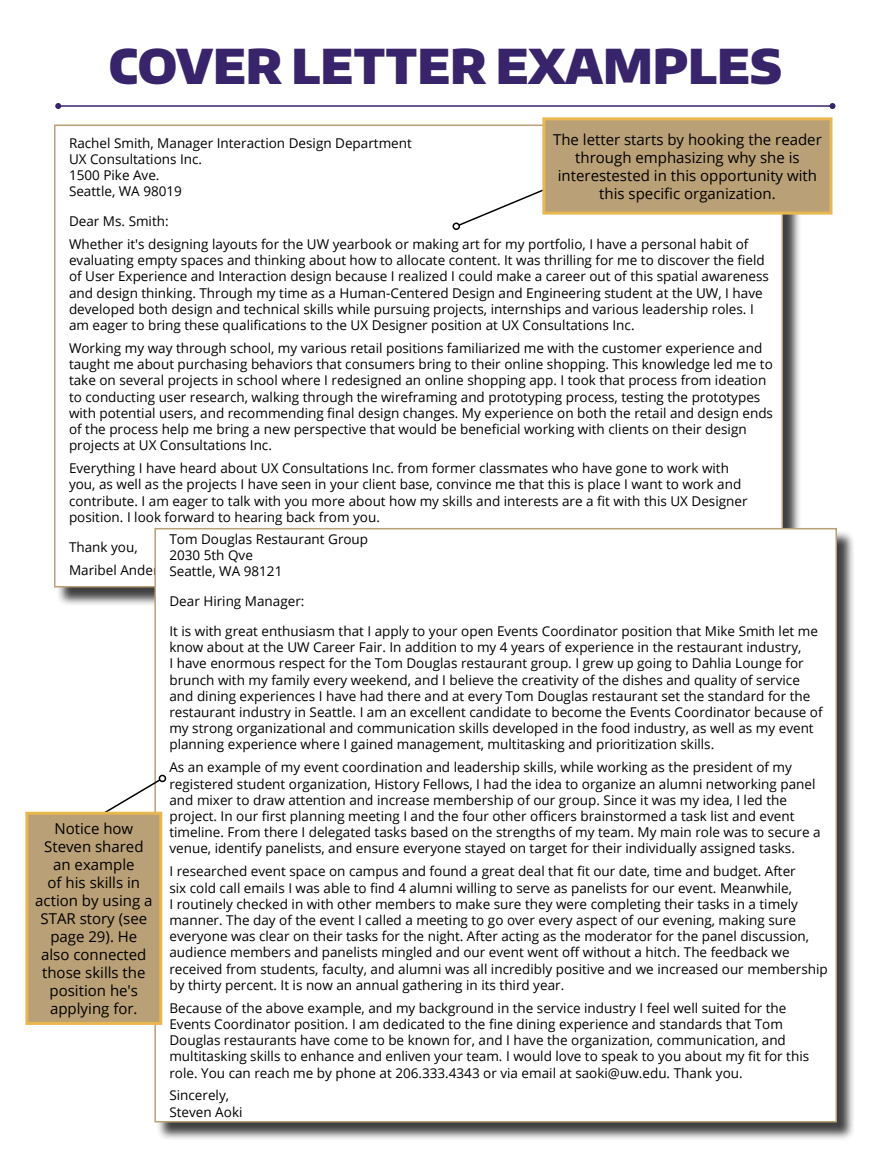
<style>
.page{position:relative;width:891px;height:1175px;background:#fff}
.page>*{position:absolute;margin:0;border:0;box-sizing:border-box;transform-origin:0 0}
.t1{font:900 48px "Encode Sans Normal";color:#37246a}
.t2{font:15px/18px "Open Sans";color:#000;text-align:center}
.t3{font:13.5px/16.2px "Open Sans";color:#000}
</style>
<div class="page">
<hr style="left:58px;top:105px;width:775px;height:2px;background:#37246a">
<svg style="left:55px;top:103px;width:6px;height:6px"></svg>
<svg style="left:830px;top:103px;width:6px;height:6px"></svg>
<div style="left:56px;top:126px;width:746px;height:480px;background:#000;opacity:.75"></div>
<div style="left:55px;top:125px;width:727px;height:461px;background:#fff"></div>
<div style="left:156px;top:530px;width:700px;height:611px;background:#000;opacity:.75"></div>
<div style="left:155px;top:528px;width:681px;height:593px;background:#fff"></div>
<svg style="left:106px;top:778px;width:56px;height:33px"></svg>
<div style="left:159px;top:774px;width:7px;height:8px;border:2px solid #000;border-radius:50%"></div>
<div style="left:27px;top:813px;width:134px;height:210px;background:#b9a076"></div>
<div style="left:25px;top:811px;width:137px;height:213px;border:3px solid #e8b750"></div>
<svg style="left:460px;top:189px;width:82px;height:37px"></svg>
<div style="left:453px;top:222px;width:7px;height:8px;border:2px solid #000;border-radius:50%"></div>
<div style="left:544px;top:119px;width:287px;height:94px;background:#b9a076"></div>
<div style="left:542px;top:117px;width:290px;height:98px;border:3px solid #e8b750"></div>
<h1 class="t1" style="left:109px;top:35px;width:675px">COVER LETTER EXAMPLES</h1>
<p class="t2" style="left:553px;top:130px;width:270px">The letter starts by hooking the reader through emphasizing why she is interestested in this opportunity with this specific organization.</p>
<p class="t3" style="left:69px;top:134px;width:344px">Rachel Smith, Manager Interaction Design Department<br>UX Consultations Inc.<br>1500 Pike Ave.<br>Seattle, WA 98019</p>
<p class="t3" style="left:69px;top:209px;width:681px;line-height:23px">Dear Ms. Smith:<br>Whether it's designing layouts for the UW yearbook or making art for my portfolio, I have a personal habit of</p>
<p class="t3" style="left:69px;top:252px;width:701px">evaluating empty spaces and thinking about how to allocate content. It was thrilling for me to discover the field of User Experience and Interaction design because I realized I could make a career out of this spatial awareness and design thinking. Through my time as a Human-Centered Design and Engineering student at the UW, I have developed both design and technical skills while pursuing projects, internships and various leadership roles. I am eager to bring these qualifications to the UX Designer position at UX Consultations Inc.</p>
<p class="t3" style="left:69px;top:340px;width:706px">Working my way through school, my various retail positions familiarized me with the customer experience and taught me about purchasing behaviors that consumers bring to their online shopping. This knowledge led me to take on several projects in school where I redesigned an online shopping app. I took that process from ideation to conducting user research, walking through the wireframing and prototyping process, testing the prototypes with potential users, and recommending final design changes. My experience on both the retail and design ends of the process help me bring a new perspective that would be beneficial working with clients on their design projects at UX Consultations Inc.</p>
<p class="t3" style="left:69px;top:460px;width:680px">Everything I have heard about UX Consultations Inc. from former classmates who have gone to work with you, as well as the projects I have seen in your client base, convince me that this is place I want to work and contribute. I am eager to talk with you more about how my skills and interests are a fit with this UX Designer position. I look forward to hearing back from you.</p>
<p class="t3" style="left:69px;top:535px;width:114px;line-height:23px">Thank you,<br>Maribel Anderson</p>
<p class="t3" style="left:169px;top:530px;width:200px">Tom Douglas Restaurant Group<br>2030 5th Qve<br>Seattle, WA 98121</p>
<p class="t3" style="left:169px;top:593px;width:136px">Dear Hiring Manager:</p>
<p class="t3" style="left:169px;top:622px;width:655px">It is with great enthusiasm that I apply to your open Events Coordinator position that Mike Smith let me know about at the UW Career Fair. In addition to my 4 years of experience in the restaurant industry,<br>I have enormous respect for the Tom Douglas restaurant group. I grew up going to Dahlia Lounge for brunch with my family every weekend, and I believe the creativity of the dishes and quality of service and dining experiences I have had there and at every Tom Douglas restaurant set the standard for the restaurant industry in Seattle. I am an excellent candidate to become the Events Coordinator because of my strong organizational and communication skills developed in the food industry, as well as my event planning experience where I gained management, multitasking and prioritization skills.</p>
<p class="t3" style="left:169px;top:759px;width:653px">As an example of my event coordination and leadership skills, while working as the president of my registered student organization, History Fellows, I had the idea to organize an alumni networking panel and mixer to draw attention and increase membership of our group. Since it was my idea, I led the project. In our first planning meeting I and the four other officers brainstormed a task list and event timeline. From there I delegated tasks based on the strengths of my team. My main role was to secure a venue, identify panelists, and ensure everyone stayed on target for their individually assigned tasks.</p>
<p class="t3" style="left:169px;top:863px;width:660px">I researched event space on campus and found a great deal that fit our date, time and budget. After<br>six cold call emails I was able to find 4 alumni willing to serve as panelists for our event. Meanwhile,<br>I routinely checked in with other members to make sure they were completing their tasks in a timely manner. The day of the event I called a meeting to go over every aspect of our evening, making sure everyone was clear on their tasks for the night. After acting as the moderator for the panel discussion, audience members and panelists mingled and our event went off without a hitch. The feedback we received from students, faculty, and alumni was all incredibly positive and we increased our membership by thirty percent. It is now an annual gathering in its third year.</p>
<p class="t3" style="left:169px;top:999px;width:641px">Because of the above example, and my background in the service industry I feel well suited for the Events Coordinator position. I am dedicated to the fine dining experience and standards that Tom Douglas restaurants have come to be known for, and I have the organization, communication, and multitasking skills to enhance and enliven your team. I would love to speak to you about my fit for this role. You can reach me by phone at 206.333.4343 or via email at saoki@uw.edu. Thank you.</p>
<p class="t3" style="left:169px;top:1087px;width:75px">Sincerely,<br>Steven Aoki</p>
<p class="t2" style="left:35px;top:819px;width:119px">Notice how<br>Steven shared an example<br>of his skills in action by using a<br>STAR story (see page 29). He also connected those skills the position he's applying for.</p>
</div>
